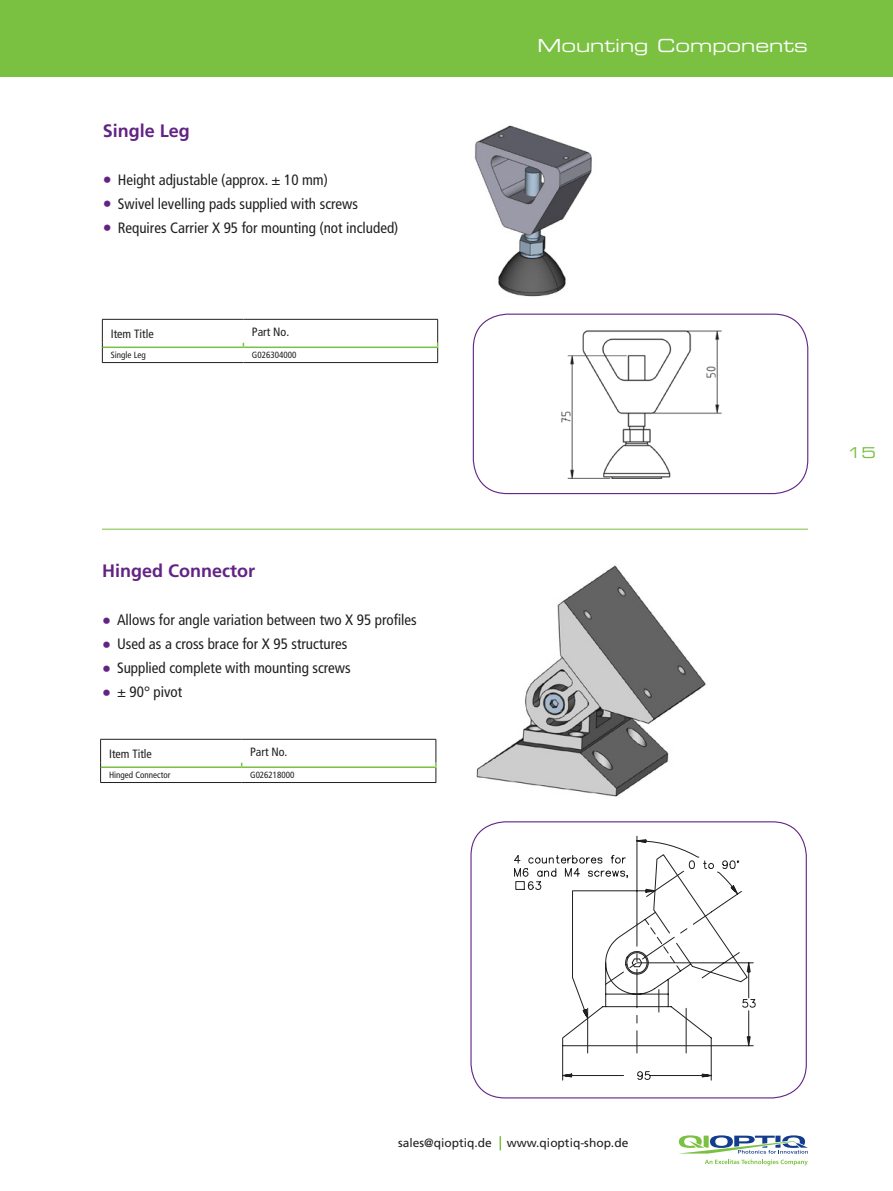
<style>
.page{position:relative;width:893px;height:1191px;background:#fff}
.page>*{position:absolute;margin:0;border:0;box-sizing:border-box;transform-origin:0 0}
.t1{font:700 18px "Frutiger";color:#622484}
.t2{font:18px "Eurostile LT Std Ex 2";color:#fff}
.t3{font:condensed 15px "Frutiger For Qioptiq";color:#221f1f}
.t4{font:15px "Eurostile LT Std Ex 2";color:#7ac142}
.t5{font:12px "Frutiger LT Std";color:#221f1f}
.t6{font:condensed 12px "Frutiger For Qioptiq";color:#221f1f}
.t7{font:condensed 9px "Frutiger For Qioptiq";color:#221f1f}
.s1{font-size:18px;color:#622484}
</style>
<div class="page">
<div style="left:0;top:0;width:893px;height:77px;background:#7ac142"></div>
<svg style="left:679px;top:1135px;width:129px;height:18px"></svg>
<svg style="left:705px;top:1159px;width:103px;height:6px"></svg>
<svg style="left:499px;top:1136px;width:2px;height:14px"></svg>
<hr style="left:102px;top:319px;width:141px;height:1px;background:#221f1f">
<hr style="left:243px;top:319px;width:195px;height:1px;background:#221f1f">
<svg style="left:102px;top:320px;width:1px;height:42px"></svg>
<hr style="left:102px;top:362px;width:141px;height:1px;background:#221f1f">
<hr style="left:243px;top:362px;width:195px;height:1px;background:#221f1f">
<svg style="left:437px;top:320px;width:1px;height:42px"></svg>
<hr style="left:103px;top:346px;width:140px;height:2px;background:#7ac142">
<hr style="left:243px;top:346px;width:195px;height:2px;background:#7ac142">
<hr style="left:102px;top:529px;width:706px;height:1px;background:#7ac142">
<hr style="left:100px;top:739px;width:142px;height:1px;background:#221f1f">
<hr style="left:242px;top:739px;width:194px;height:1px;background:#221f1f">
<svg style="left:100px;top:739px;width:1px;height:43px"></svg>
<hr style="left:100px;top:782px;width:142px;height:1px;background:#221f1f">
<hr style="left:242px;top:782px;width:194px;height:1px;background:#221f1f">
<svg style="left:435px;top:739px;width:2px;height:43px"></svg>
<hr style="left:101px;top:766px;width:141px;height:2px;background:#7ac142">
<hr style="left:242px;top:766px;width:195px;height:2px;background:#7ac142">
<img style="left:561px;top:330px;width:161px;height:149px">
<div style="left:473px;top:313px;width:335px;height:181px;border:1px solid #622484;border-radius:34px"></div>
<div style="left:470px;top:821px;width:337px;height:277px;border:1px solid #622484;border-radius:34px"></div>
<img style="left:476px;top:565px;width:230px;height:232px">
<svg style="left:514px;top:836px;width:241px;height:244px"></svg>
<svg style="left:562px;top:853px;width:186px;height:193px"></svg>
<img style="left:474px;top:125px;width:118px;height:172px">
<p class="t1" style="left:103px;top:123px;width:89px">Single Leg</p>
<p class="t3" style="left:103px;top:171px;width:227px"><span class="s1">•</span> Height adjustable (approx. ± 10 mm)</p>
<p class="t3" style="left:103px;top:195px;width:257px"><span class="s1">•</span> Swivel levelling pads supplied with screws</p>
<p class="t3" style="left:103px;top:219px;width:297px"><span class="s1">•</span> Requires Carrier X 95 for mounting (not included)</p>
<p class="t6" style="left:111px;top:327px;width:44px">Item Title</p>
<p class="t6" style="left:252px;top:325px;width:39px">Part No.</p>
<p class="t7" style="left:111px;top:350px;width:36px">Single Leg</p>
<p class="t7" style="left:252px;top:350px;width:46px">G026304000</p>
<p class="t1" style="left:102px;top:563px;width:154px">Hinged Connector</p>
<p class="t3" style="left:102px;top:611px;width:316px"><span class="s1">•</span> Allows for angle variation between two X 95 pro昀椀les</p>
<p class="t3" style="left:102px;top:635px;width:247px"><span class="s1">•</span> Used as a cross brace for X 95 structures</p>
<p class="t3" style="left:102px;top:659px;width:250px"><span class="s1">•</span> Supplied complete with mounting screws</p>
<p class="t3" style="left:102px;top:683px;width:82px"><span class="s1">•</span> ± 90° pivot</p>
<p class="t6" style="left:109px;top:747px;width:44px">Item Title</p>
<p class="t6" style="left:250px;top:745px;width:39px">Part No.</p>
<p class="t7" style="left:109px;top:769px;width:63px">Hinged Connector</p>
<p class="t7" style="left:250px;top:769px;width:46px">G026218000</p>
<p class="t2" style="left:537px;top:39px;width:272px">Mounting Components</p>
<p class="t4" style="left:847px;top:447px;width:30px">15</p>
<p class="t5" style="left:398px;top:1138px;width:95px">sales@qioptiq.de</p>
<p class="t5" style="left:507px;top:1138px;width:123px">www.qioptiq-shop.de</p>
</div>
